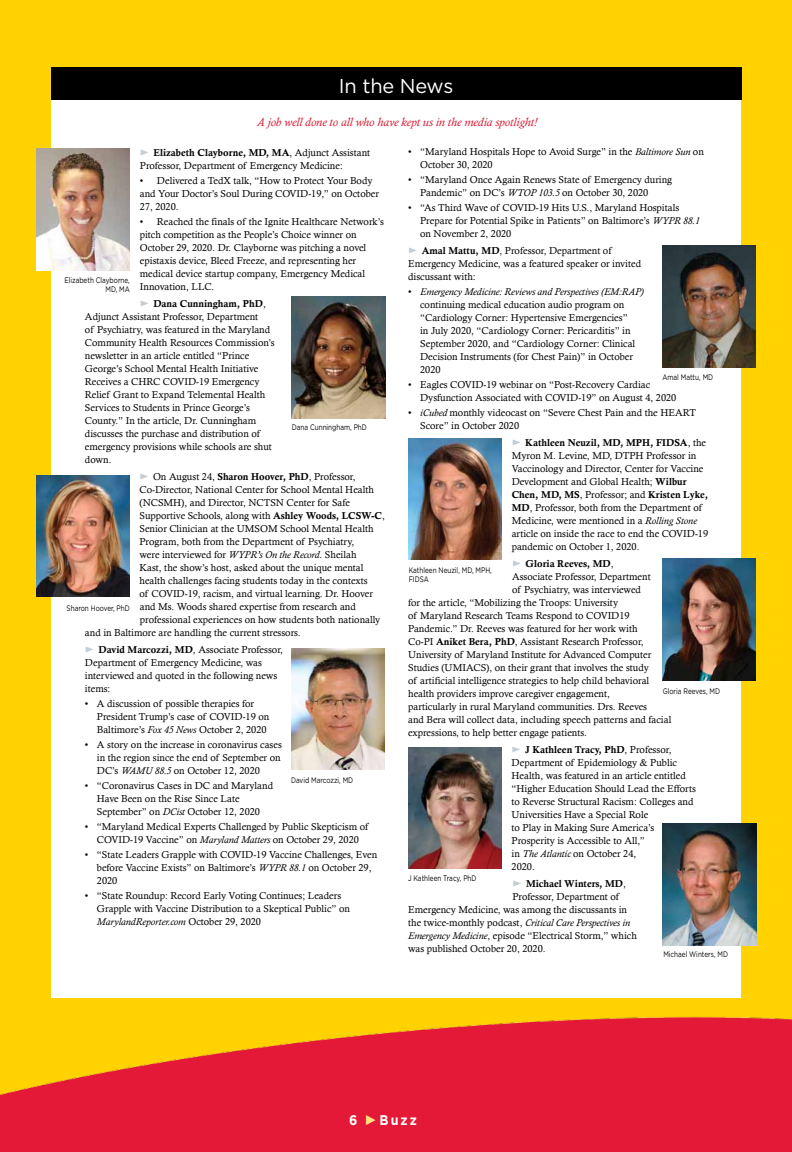
<style>
.page{position:relative;width:792px;height:1152px;background:#ffd200}
.page>*{position:absolute;margin:0;border:0;box-sizing:border-box;transform-origin:0 0}
.t1{font:20px "Gotham";letter-spacing:-.01em;color:#fff}
.t2{font:700 14px "Gotham";color:#fff;scale:.9 1}
.t3{font:italic 12px "Calisto";color:#da1a32}
.t4{font:10px/13px "Calisto";color:#000}
.t5{font:10px "Calis MT Bol";color:#000}
.t6{font:8px/9.5px "Gotham";color:#000;scale:.8 1}
.s1{font-family:"Calisto"}
.s2{font-family:"Calis MT Bol"}
.s3{font-style:italic}
</style>
<div class="page">
<img style="left:0;top:990px;width:792px;height:162px">
<div style="left:52px;top:69px;width:690px;height:928px;background:#fff"></div>
<div style="left:51px;top:67px;width:691px;height:33px;background:#000"></div>
<img style="left:36px;top:475px;width:93px;height:122px">
<img style="left:292px;top:648px;width:93px;height:122px">
<img style="left:663px;top:246px;width:93px;height:121px">
<img style="left:408px;top:438px;width:94px;height:122px">
<img style="left:662px;top:559px;width:94px;height:121px">
<img style="left:408px;top:747px;width:94px;height:121px">
<img style="left:663px;top:823px;width:93px;height:122px">
<img style="left:292px;top:297px;width:93px;height:121px">
<img style="left:37px;top:149px;width:93px;height:121px">
<svg style="left:366px;top:1115px;width:10px;height:10px"></svg>
<h1 class="t1" style="left:339px;top:73px;width:116px">In the News</h1>
<p class="t3" style="left:257px;top:115px;width:282px">A job well done to all who have kept us in the media spotlight!</p>
<p class="t5" style="left:153px;top:147px;width:218px">Elizabeth Clayborne, MD, MA<span class="s1">, Adjunct Assistant</span></p>
<p class="t4" style="left:140px;top:159px;width:205px">Professor, Department of Emergency Medicine:</p>
<p class="t4" style="left:140px;top:174px;width:241px">• Delivered a TedX talk, “How to Protect Your Body and Your Doctor’s Soul During COVID-19,” on October<br>27, 2020.</p>
<p class="t4" style="left:140px;top:215px;width:246px">• Reached the finals of the Ignite Healthcare Network’s pitch competition as the People’s Choice winner on October 29, 2020. Dr. Clayborne was pitching a novel epistaxis device, Bleed Freeze, and representing her medical device startup company, Emergency Medical Innovation, LLC.</p>
<p class="t5" style="left:153px;top:298px;width:114px">Dana Cunningham, PhD<span class="s1">,</span></p>
<p class="t4" style="left:85px;top:310px;width:191px">Adjunct Assistant Professor, Department<br>of Psychiatry, was featured in the Maryland Community Health Resources Commission’s newsletter in an article entitled “Prince George’s School Mental Health Initiative Receives a CHRC COVID-19 Emergency Relief Grant to Expand Telemental Health Services to Students in Prince George’s County.” In the article, Dr. Cunningham discusses the purchase and distribution of emergency provisions while schools are shut down.</p>
<p class="t4" style="left:153px;top:470px;width:204px">On August 24, <span class="s2">Sharon Hoover, PhD</span>, Professor,</p>
<p class="t4" style="left:139px;top:483px;width:236px">Co-Director, National Center for School Mental Health</p>
<p class="t4" style="left:139px;top:496px;width:212px">(NCSMH), and Director, NCTSN Center for Safe</p>
<p class="t4" style="left:139px;top:509px;width:247px">Supportive Schools, along with <span class="s2">Ashley Woods, LCSW-C</span>,</p>
<p class="t4" style="left:139px;top:522px;width:236px">Senior Clinician at the UMSOM School Mental Health</p>
<p class="t4" style="left:139px;top:535px;width:216px">Program, both from the Department of Psychiatry,</p>
<p class="t4" style="left:139px;top:548px;width:219px">were interviewed for <span class="s3">WYPR’s On the Record</span>. Sheilah</p>
<p class="t4" style="left:139px;top:561px;width:226px">Kast, the show’s host, asked about the unique mental</p>
<p class="t4" style="left:139px;top:574px;width:230px">health challenges facing students today in the contexts</p>
<p class="t4" style="left:139px;top:587px;width:235px">of COVID-19, racism, and virtual learning. Dr. Hoover</p>
<p class="t4" style="left:140px;top:600px;width:218px">and Ms. Woods shared expertise from research and</p>
<p class="t4" style="left:140px;top:613px;width:242px">professional experiences on how students both nationally</p>
<p class="t4" style="left:85px;top:626px;width:217px">and in Baltimore are handling the current stressors.</p>
<p class="t4" style="left:85px;top:643px;width:200px;text-indent:14px"><span class="s2">David Marcozzi, MD</span>, Associate Professor, Department of Emergency Medicine, was interviewed and quoted in the following news items:</p>
<p class="t4" style="left:97px;top:697px;width:174px;text-indent:-12px">• A discussion of possible therapies for<br>President Trump’s case of COVID-19 on<br>Baltimore’s <span class="s3">Fox 45 News</span> October 2, 2020</p>
<p class="t4" style="left:97px;top:738px;width:186px;text-align:justify;text-indent:-12px">• A story on the increase in coronavirus cases in the region since the end of September on DC’s <span class="s3">WAMU 88.5</span> on October 12, 2020</p>
<p class="t4" style="left:97px;top:779px;width:178px;text-indent:-12px">• “Coronavirus Cases in DC and Maryland<br>Have Been on the Rise Since Late<br>September” on <span class="s3">DCist</span> October 12, 2020</p>
<p class="t4" style="left:85px;top:820px;width:285px;text-align:center">• “Maryland Medical Experts Challenged by Public Skepticism of<br>COVID-19 Vaccine” on <span class="s3">Maryland Matters</span> on October 29, 2020</p>
<p class="t4" style="left:97px;top:848px;width:282px;text-indent:-12px">• “State Leaders Grapple with COVID-19 Vaccine Challenges, Even before Vaccine Exists” on Baltimore’s <span class="s3">WYPR 88.1</span> on October 29,<br>2020</p>
<p class="t4" style="left:97px;top:889px;width:255px;text-indent:-12px">• “State Roundup: Record Early Voting Continues; Leaders<br>Grapple with Vaccine Distribution to a Skeptical Public” on<br><span class="s3">MarylandReporter.com</span> October 29, 2020</p>
<p class="t6" style="left:64px;top:275px;width:83px;text-align:right">Elizabeth Clayborne,<br>MD, MA</p>
<p class="t6" style="left:292px;top:423px;width:95px">Dana Cunningham, PhD</p>
<p class="t6" style="left:67px;top:603px;width:81px">Sharon Hoover, PhD</p>
<p class="t6" style="left:291px;top:775px;width:79px">David Marcozzi, MD</p>
<p class="t4" style="left:420px;top:145px;width:285px;text-indent:-12px">• “Maryland Hospitals Hope to Avoid Surge” in the <span class="s3">Baltimore Sun</span> on<br>October 30, 2020</p>
<p class="t4" style="left:420px;top:173px;width:254px;text-indent:-12px">• “Maryland Once Again Renews State of Emergency during<br>Pandemic” on DC’s <span class="s3">WTOP 103.5</span> on October 30, 2020</p>
<p class="t4" style="left:420px;top:201px;width:281px;text-indent:-12px">• “As Third Wave of COVID-19 Hits U.S., Maryland Hospitals<br>Prepare for Potential Spike in Patients” on Baltimore’s <span class="s3">WYPR 88.1 </span>on November 2, 2020</p>
<p class="t4" style="left:408px;top:244px;width:234px;text-indent:14px"><span class="s2">Amal Mattu, MD</span>, Professor, Department of<br>Emergency Medicine, was a featured speaker or invited discussant with:</p>
<p class="t4" style="left:420px;top:285px;width:225px;text-indent:-12px">• <span class="s3">Emergency Medicine: Reviews and Perspectives (EM:RAP) </span>continuing medical education audio program on “Cardiology Corner: Hypertensive Emergencies”<br>in July 2020, “Cardiology Corner: Pericarditis” in September 2020, and “Cardiology Corner: Clinical Decision Instruments (for Chest Pain)” in October 2020</p>
<p class="t4" style="left:420px;top:378px;width:258px;text-indent:-12px">• Eagles COVID-19 webinar on “Post-Recovery Cardiac<br>Dysfunction Associated with COVID-19” on August 4, 2020</p>
<p class="t4" style="left:420px;top:406px;width:278px;text-indent:-12px">• <span class="s3">iCubed</span> monthly videocast on “Severe Chest Pain and the HEART<br>Score” in October 2020</p>
<p class="t5" style="left:525px;top:437px;width:182px">Kathleen Neuzil, MD, MPH, FIDSA<span class="s1">, the</span></p>
<p class="t4" style="left:512px;top:449px;width:193px">Myron M. Levine, MD, DTPH Professor in<br>Vaccinology and Director, Center for Vaccine<br>Development and Global Health; <span class="s2">Wilbur</span></p>
<p class="t5" style="left:512px;top:489px;width:198px">Chen, MD, MS<span class="s1">, Professor; and</span> Kristen Lyke,</p>
<p class="t4" style="left:512px;top:501px;width:198px"><span class="s2">MD</span>, Professor, both from the Department of Medicine, were mentioned in a <span class="s3">Rolling Stone </span>article on inside the race to end the COVID-19 pandemic on October 1, 2020.</p>
<p class="t5" style="left:526px;top:558px;width:90px">Gloria Reeves, MD<span class="s1">,</span></p>
<p class="t4" style="left:512px;top:570px;width:140px">Associate Professor, Department</p>
<p class="t4" style="left:512px;top:583px;width:130px">of Psychiatry, was interviewed</p>
<p class="t4" style="left:408px;top:596px;width:211px">for the article, “Mobilizing the Troops: University</p>
<p class="t4" style="left:408px;top:609px;width:223px">of Maryland Research Teams Respond to COVID19</p>
<p class="t4" style="left:408px;top:622px;width:231px">Pandemic.” Dr. Reeves was featured for her work with</p>
<p class="t4" style="left:408px;top:635px;width:237px">Co-PI <span class="s2">Aniket Bera, PhD</span>, Assistant Research Professor,</p>
<p class="t4" style="left:408px;top:648px;width:245px">University of Maryland Institute for Advanced Computer</p>
<p class="t4" style="left:408px;top:661px;width:242px">Studies (UMIACS), on their grant that involves the study</p>
<p class="t4" style="left:408px;top:674px;width:243px">of artificial intelligence strategies to help child behavioral</p>
<p class="t4" style="left:408px;top:687px;width:203px">health providers improve caregiver engagement,</p>
<p class="t4" style="left:408px;top:700px;width:240px">particularly in rural Maryland communities. Drs. Reeves</p>
<p class="t4" style="left:408px;top:713px;width:265px">and Bera will collect data, including speech patterns and facial</p>
<p class="t4" style="left:408px;top:726px;width:180px">expressions, to help better engage patients.</p>
<p class="t5" style="left:525px;top:744px;width:148px">J Kathleen Tracy, PhD<span class="s1">, Professor,</span></p>
<p class="t4" style="left:512px;top:756px;width:186px">Department of Epidemiology &amp; Public Health, was featured in an article entitled “Higher Education Should Lead the Efforts to Reverse Structural Racism: Colleges and Universities Have a Special Role<br>to Play in Making Sure America’s Prosperity is Accessible to All,”<br>in <span class="s3">The Atlantic</span> on October 24,<br>2020.</p>
<p class="t5" style="left:526px;top:878px;width:102px">Michael Winters, MD<span class="s1">,</span></p>
<p class="t4" style="left:408px;top:890px;width:230px;text-indent:104px">Professor, Department of Emergency Medicine, was among the discussants in the twice-monthly podcast, <span class="s3">Critical Care Perspectives in Emergency Medicine</span>, episode “Electrical Storm,” which was published October 20, 2020.</p>
<p class="t6" style="left:662px;top:372px;width:65px">Amal Mattu, MD</p>
<p class="t6" style="left:409px;top:565px;width:105px">Kathleen Neuzil, MD, MPH,<br>FIDSA</p>
<p class="t6" style="left:663px;top:687px;width:73px">Gloria Reeves, MD</p>
<p class="t6" style="left:408px;top:874px;width:87px">J Kathleen Tracy, PhD</p>
<p class="t6" style="left:663px;top:949px;width:82px">Michael Winters, MD</p>
<h2 class="t2" style="left:349px;top:1111px;width:11px">6</h2>
<h2 class="t2" style="left:380px;top:1111px;width:43px">Buzz</h2>
</div>
